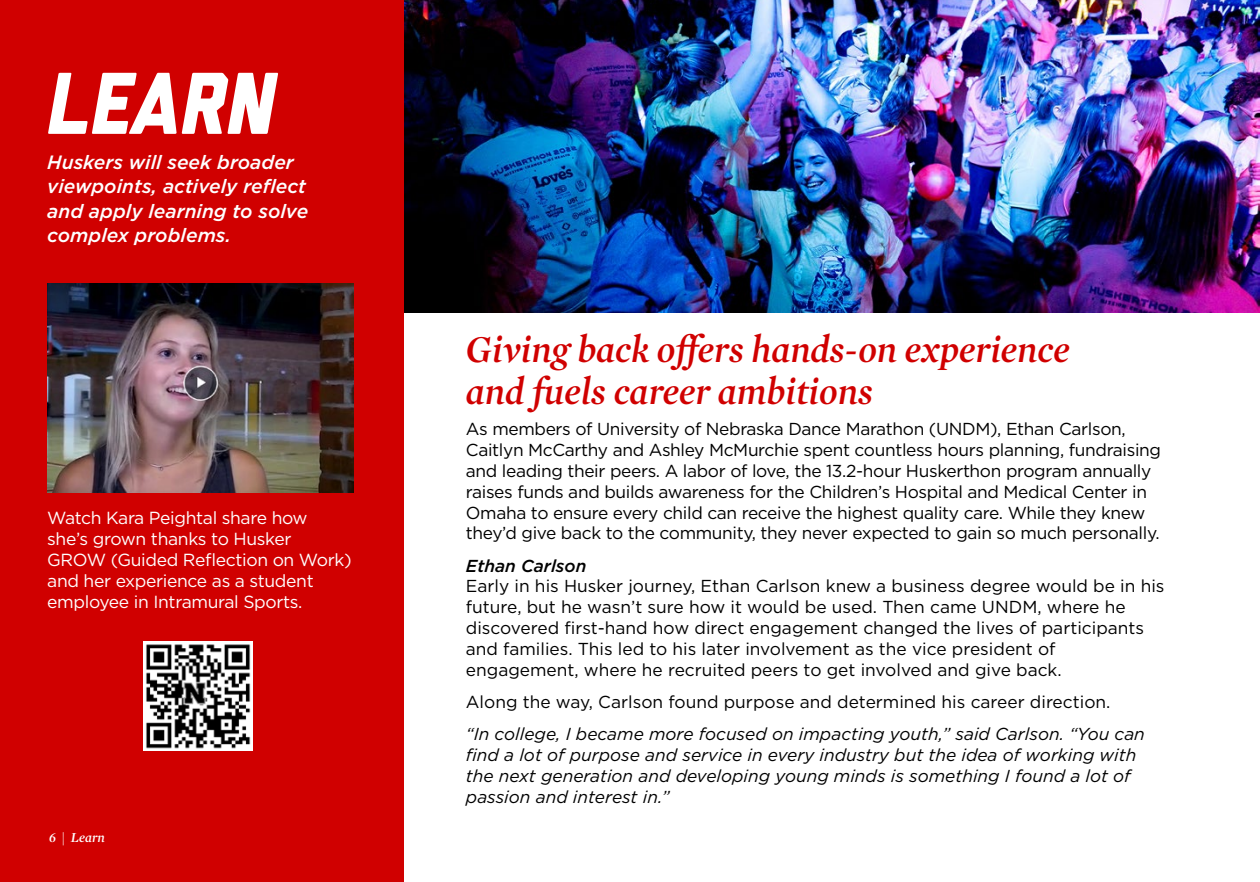
<style>
.page{position:relative;width:1260px;height:882px;background:#fff}
.page>*{position:absolute;margin:0;border:0;box-sizing:border-box;transform-origin:0 0}
.t1{font:italic 800 87.5px "Liberator";color:#fff}
.t2{font:italic 600 38.5px/42px "Mercury Display";color:#d00000}
.t3{font:italic 500 19.25px/24.5px "Gotham";color:#fff}
.t4{font:17.5px/21px "Gotham";letter-spacing:-.02em;color:#fff}
.t5{font:17.32px/20.8px "Gotham";letter-spacing:-.02em;color:#000}
.t6{font:17.32px/20.8px "Gotham";color:#000}
.t7{font:italic 17.32px/20.8px "Gotham";color:#000}
.t8{font:italic 500 17.32px "Gotham";color:#000}
.t9{font:italic 600 14px "Mercury Display";color:#fff}
</style>
<div class="page">
<div style="left:0;top:0;width:404px;height:882px;background:#d00000"></div>
<img style="left:404px;top:0;width:856px;height:313px">
<img style="left:144px;top:642px;width:108px;height:108px">
<img style="left:47px;top:283px;width:306px;height:209px">
<h1 class="t1" style="left:47px;top:56px;width:230px">LEARN</h1>
<p class="t3" style="left:47px;top:149px;width:263px">Huskers will seek broader viewpoints, actively reflect and apply learning to solve complex problems.</p>
<p class="t4" style="left:47px;top:507px;width:306px">Watch Kara Peightal share how she’s grown thanks to Husker<br>GROW (Guided Reflection on Work) and her experience as a student employee in Intramural Sports.</p>
<p class="t9" style="left:49px;top:828px;width:57px">6 | Learn</p>
<h2 class="t2" style="left:466px;top:326px;width:605px">Giving back offers hands-on experience and fuels career ambitions</h2>
<p class="t5" style="left:466px;top:418px;width:697px">As members of University of Nebraska Dance Marathon (UNDM), Ethan Carlson, Caitlyn McCarthy and Ashley McMurchie spent countless hours planning, fundraising and leading their peers. A labor of love, the 13.2-hour Huskerthon program annually raises funds and builds awareness for the Children’s Hospital and Medical Center in Omaha to ensure every child can receive the highest quality care. While they knew they’d give back to the community, they never expected to gain so much personally.</p>
<p class="t8" style="left:466px;top:554px;width:122px">Ethan Carlson</p>
<p class="t6" style="left:466px;top:576px;width:700px">Early in his Husker journey, Ethan Carlson knew a business degree would be in his future, but he wasn’t sure how it would be used. Then came UNDM, where he discovered first-hand how direct engagement changed the lives of participants and families. This led to his later involvement as the vice president of engagement, where he recruited peers to get involved and give back.</p>
<p class="t6" style="left:466px;top:691px;width:646px">Along the way, Carlson found purpose and determined his career direction.</p>
<p class="t7" style="left:466px;top:723px;width:681px">“In college, I became more focused on impacting youth,” said Carlson. “You can find a lot of purpose and service in every industry but the idea of working with the next generation and developing young minds is something I found a lot of passion and interest in.”</p>
</div>
